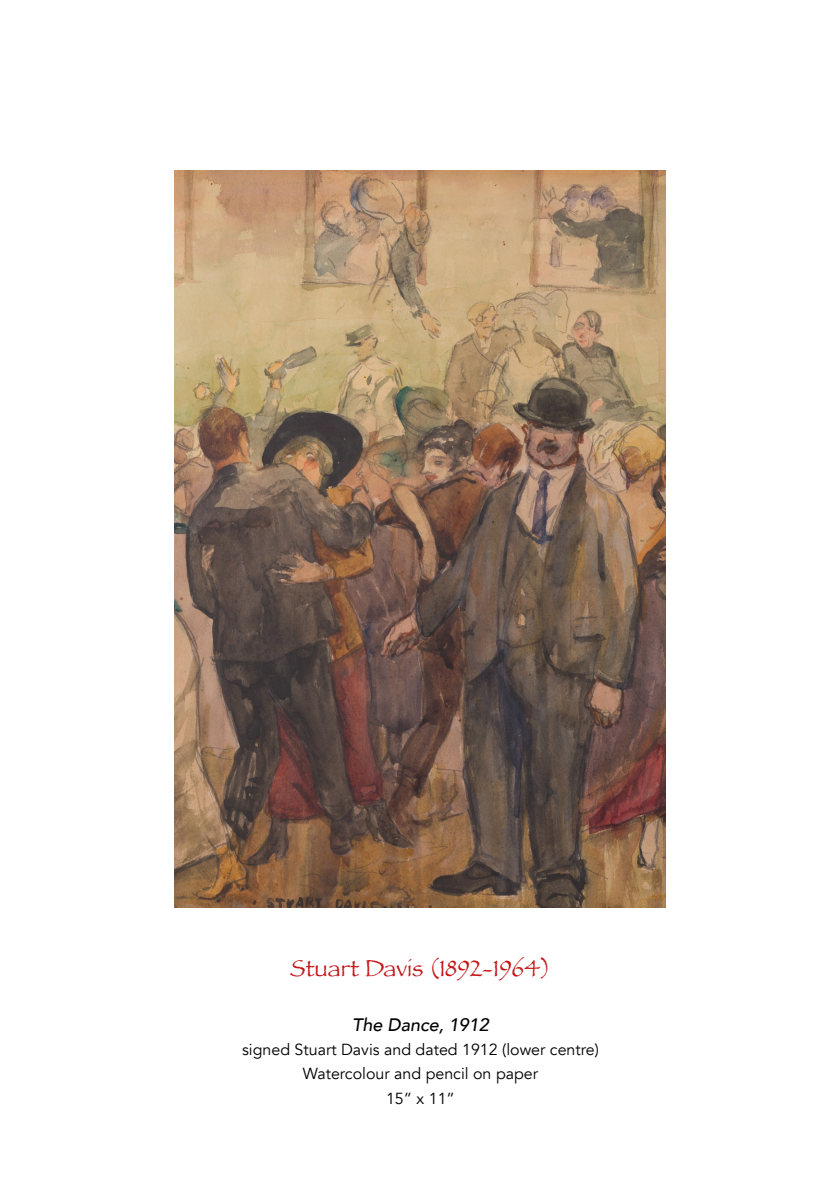
<style>
.page{position:relative;width:840px;height:1191px;background:#fff}
.page>*{position:absolute;margin:0;border:0;box-sizing:border-box;transform-origin:0 0}
.t1{font:24px "Papyrus";color:#c51315}
.Piece_Details_Centre{font:italic 500 18px "Avenir";color:#000}
.Piece_Details_Centre-2{font:16px "Avenir";color:#000}
</style>
<div class="page">
<img style="left:174px;top:170px;width:491px;height:737px">
<p class="t1" style="left:290px;top:954px;width:262px">Stuart Davis (1892-1964)</p>
<p class="Piece_Details_Centre" style="left:352px;top:1014px;width:138px">The Dance, 1912</p>
<p class="Piece_Details_Centre-2" style="left:242px;top:1040px;width:358px">signed Stuart Davis and dated 1912 (lower centre)</p>
<p class="Piece_Details_Centre-2" style="left:303px;top:1064px;width:236px">Watercolour and pencil on paper</p>
<p class="Piece_Details_Centre-2" style="left:386px;top:1088px;width:70px">15” x 11”</p>
</div>
